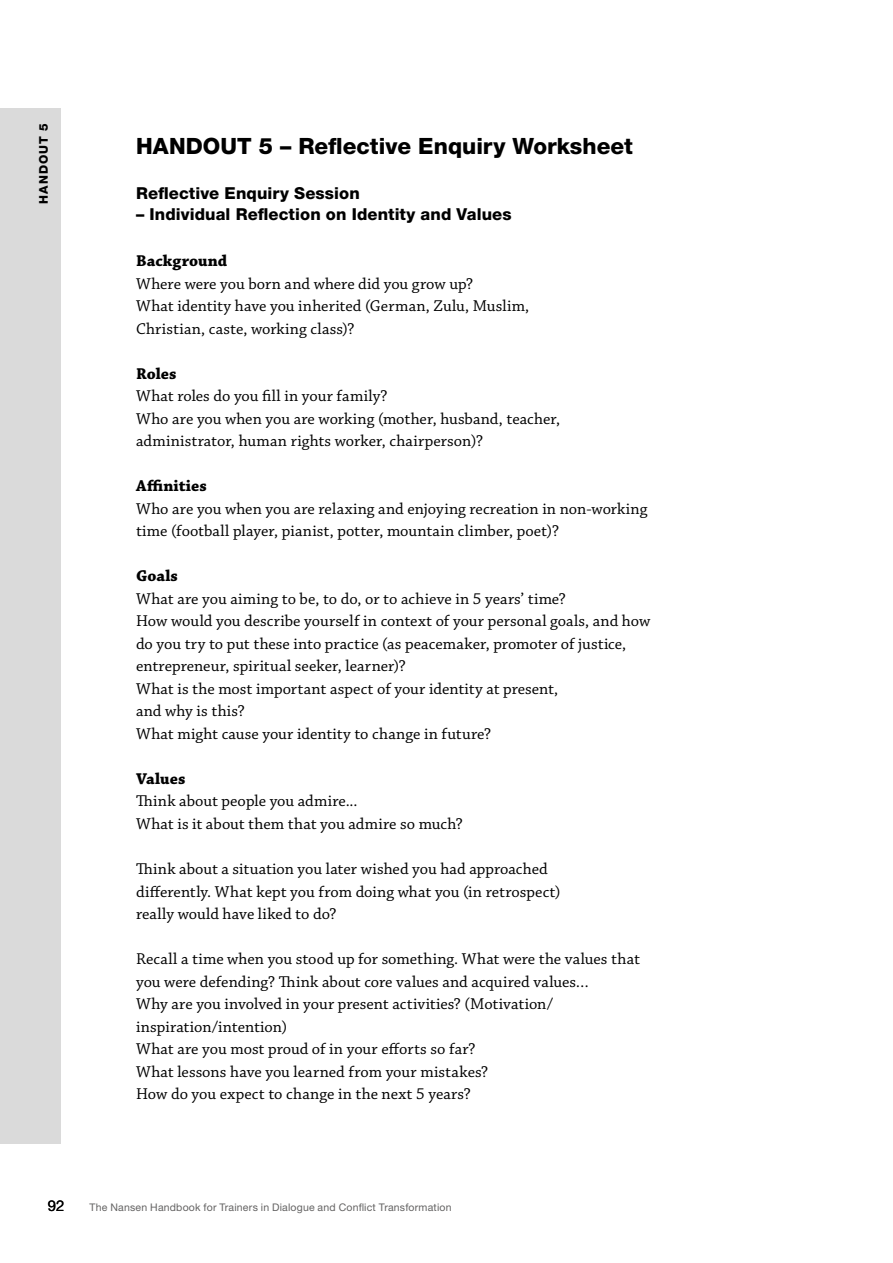
<style>
.page{position:relative;width:893px;height:1263px;background:#fff}
.page>*{position:absolute;margin:0;border:0;box-sizing:border-box;transform-origin:0 0}
.t1{font:800 22.5px "Helvetica Neue LT Std";color:#000}
.t2{font:16.5px/22.5px "Chaparral Pro";color:#000}
.t3{font:800 16.5px "Helvetica Neue LT Std";letter-spacing:.005em;color:#000}
.t4{font:700 16.5px "Chaparral Pro";letter-spacing:.01em;color:#000}
.t5{font:15px "Helvetica Neue LT Std";color:#000}
.t6{font:800 12px "Helvetica Neue LT Std";letter-spacing:.09em;color:#000}
.t7{font:10.5px "Helvetica Neue LT Std";letter-spacing:.02em;color:#646363}
</style>
<div class="page">
<div style="left:0;top:109px;width:60px;height:1035px;background:#dadada"></div>
<p class="t6" style="left:36px;top:204px;width:82px;rotate:-90deg">HANDOUT 5</p>
<h1 class="t1" style="left:136px;top:132px;width:498px">HANDOUT 5 – Reflective Enquiry Worksheet</h1>
<p class="t3" style="left:136px;top:183px;width:225px">Reflective Enquiry Session</p>
<p class="t3" style="left:136px;top:204px;width:377px">– Individual Reflection on Identity and Values</p>
<p class="t4" style="left:136px;top:251px;width:93px">Background</p>
<p class="t2" style="left:136px;top:273px;width:395px">Where were you born and where did you grow up?<br>What identity have you inherited (German, Zulu, Muslim,<br>Christian, caste, working class)?</p>
<p class="t4" style="left:136px;top:364px;width:42px">Roles</p>
<p class="t2" style="left:136px;top:386px;width:426px">What roles do you fill in your family?<br>Who are you when you are working (mother, husband, teacher, administrator, human rights worker, chairperson)?</p>
<p class="t4" style="left:136px;top:476px;width:72px">Affinities</p>
<p class="t2" style="left:136px;top:498px;width:513px">Who are you when you are relaxing and enjoying recreation in non-working time (football player, pianist, potter, mountain climber, poet)?</p>
<p class="t4" style="left:136px;top:566px;width:43px">Goals</p>
<p class="t2" style="left:136px;top:588px;width:516px">What are you aiming to be, to do, or to achieve in 5 years’ time?<br>How would you describe yourself in context of your personal goals, and how do you try to put these into practice (as peacemaker, promoter of justice, entrepreneur, spiritual seeker, learner)?<br>What is the most important aspect of your identity at present,<br>and why is this?<br>What might cause your identity to change in future?</p>
<p class="t4" style="left:136px;top:769px;width:51px">Values</p>
<p class="t2" style="left:136px;top:791px;width:328px">Think about people you admire...<br>What is it about them that you admire so much?</p>
<p class="t2" style="left:136px;top:858px;width:426px">Think about a situation you later wished you had approached differently. What kept you from doing what you (in retrospect) really would have liked to do?</p>
<p class="t2" style="left:136px;top:948px;width:505px">Recall a time when you stood up for something. What were the values that you were defending? Think about core values and acquired values…<br>Why are you involved in your present activities? (Motivation/ inspiration/intention)<br>What are you most proud of in your efforts so far?<br>What lessons have you learned from your mistakes?<br>How do you expect to change in the next 5 years?</p>
<p class="t5" style="left:48px;top:1197px;width:18px">92</p>
<p class="t7" style="left:90px;top:1201px;width:363px">The Nansen Handbook for Trainers in Dialogue and Conflict Transformation</p>
</div>
